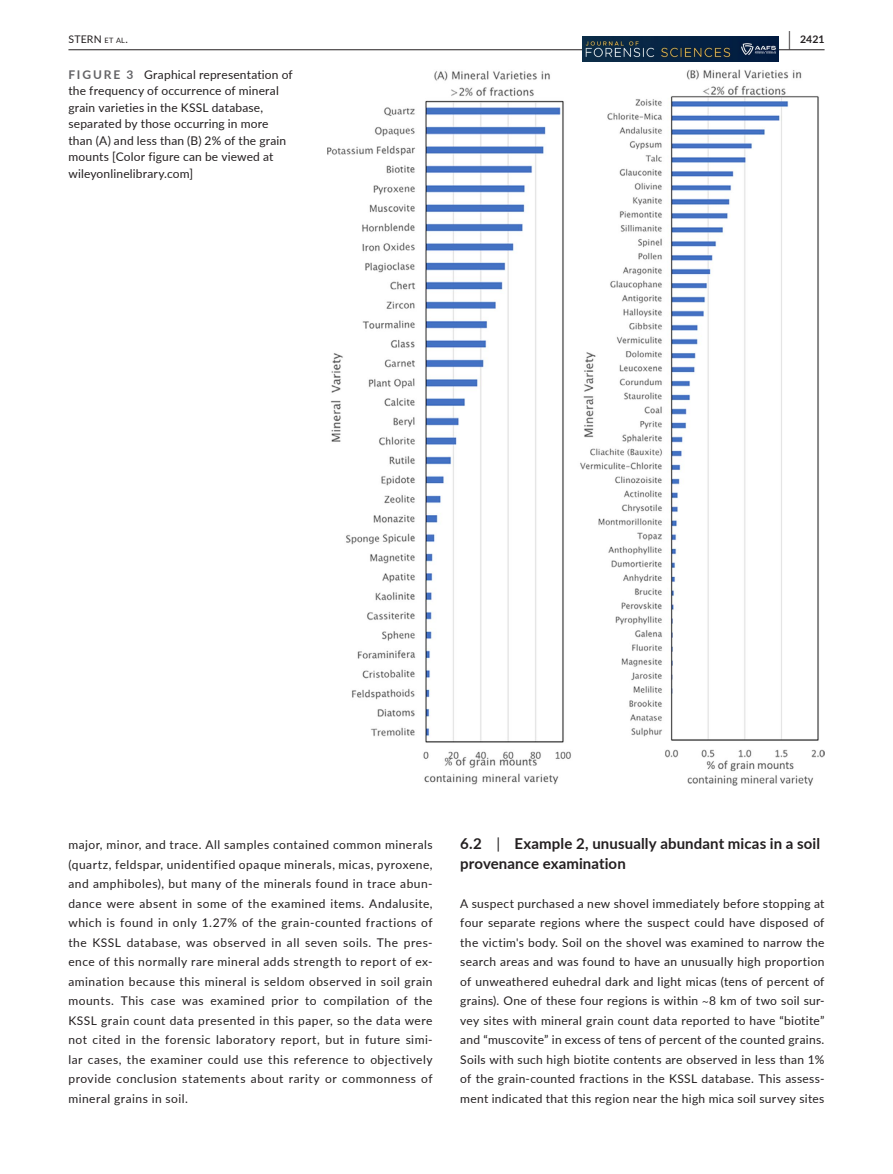
<style>
.page{position:relative;width:893px;height:1174px;background:#fff}
.page>*{position:absolute;margin:0;border:0;box-sizing:border-box;transform-origin:0 0}
.t1{font:700 15px/19.5px "Lato";letter-spacing:.005em;color:#231f20}
.t2{font:12px/19.5px "Lato";letter-spacing:.015em;color:#231f20;text-align:justify}
.t3{font:10.5px "Lato";letter-spacing:.02em;color:#231f20}
.t4{font:700 10.5px "Lato";color:#231f20}
.s1{font-size:7.35px}
.s2{font-size:19.5px}
.s3{font-weight:700;color:#636366}
.s4{font-weight:400}
.s5{font-family:"STIX"}
</style>
<div class="page">
<hr style="left:68px;top:49px;width:756px;height:1px;background:#231f20">
<img style="left:582px;top:36px;width:197px;height:26px">
<img style="left:327px;top:69px;width:497px;height:716px">
<p class="t3" style="left:68px;top:31px;width:61px">STERN <span class="s1">et al</span>.</p>
<p class="t4" style="left:789px;top:31px;width:37px"><span class="s2">|</span> 2421</p>
<p class="t2" style="left:68px;top:66px;width:226px;line-height:16.5px;text-align:left"><span class="s3">FIGURE 3</span> Graphical representation of the frequency of occurrence of mineral grain varieties in the KSSL database, separated by those occurring in more than (A) and less than (B) 2% of the grain mounts [Color figure can be viewed at wileyonlinelibrary.com]</p>
<p class="t2" style="left:68px;top:834px;width:366px">major, minor, and trace. All samples contained common minerals (quartz, feldspar, unidentified opaque minerals, micas, pyroxene, and amphiboles), but many of the minerals found in trace abun&shy;dance were absent in some of the examined items. Andalusite, which is found in only 1.27% of the grain-counted fractions of the KSSL database, was observed in all seven soils. The pres&shy;ence of this normally rare mineral adds strength to report of ex&shy;amination because this mineral is seldom observed in soil grain mounts. This case was examined prior to compilation of the KSSL grain count data presented in this paper, so the data were not cited in the forensic laboratory report, but in future simi&shy;lar cases, the examiner could use this reference to objectively provide conclusion statements about rarity or commonness of mineral grains in soil.</p>
<p class="t1" style="left:460px;top:833px;width:361px">6.2 <span class="s4">|</span> Example 2, unusually abundant micas in a soil provenance examination</p>
<p class="t2" style="left:460px;top:893px;width:366px">A suspect purchased a new shovel immediately before stopping at four separate regions where the suspect could have disposed of the victim's body. Soil on the shovel was examined to narrow the search areas and was found to have an unusually high proportion of unweathered euhedral dark and light micas (tens of percent of grains). One of these four regions is within <span class="s5">~</span>8 km of two soil sur&shy;vey sites with mineral grain count data reported to have “biotite” and “muscovite” in excess of tens of percent of the counted grains.<br>Soils with such high biotite contents are observed in less than 1% of the grain-counted fractions in the KSSL database. This assess&shy;ment indicated that this region near the high mica soil survey sites</p>
</div>
